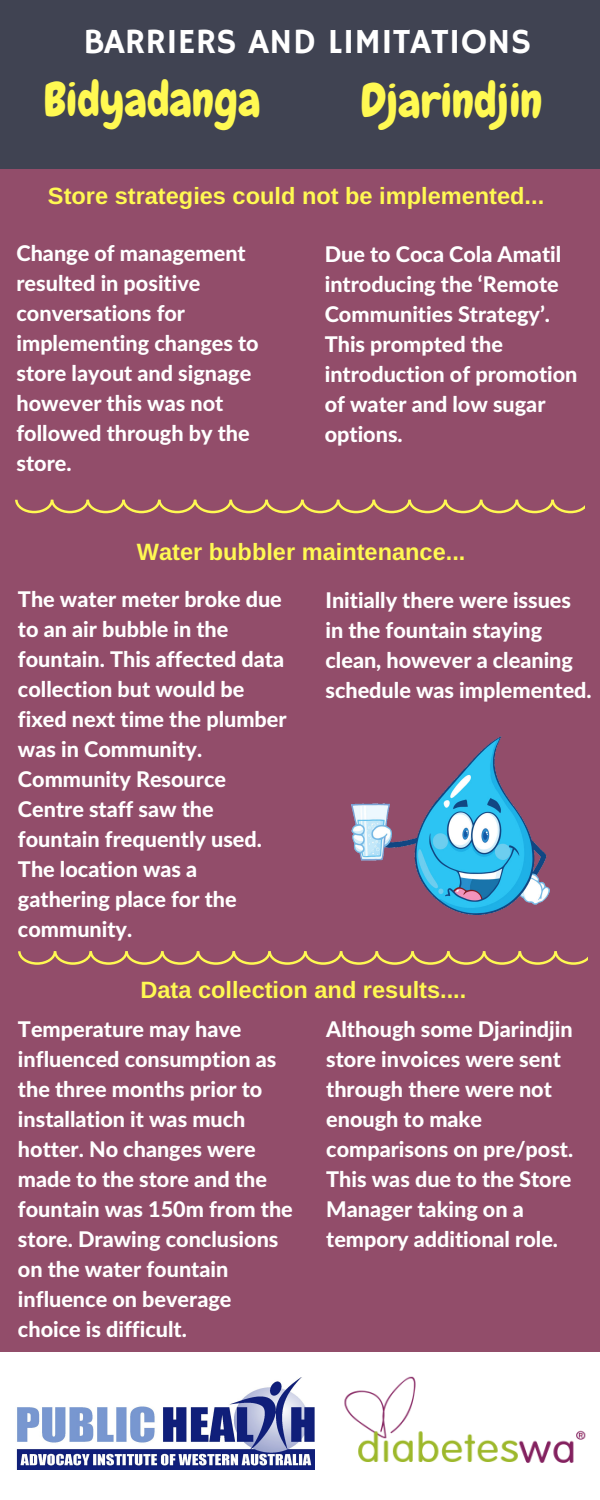
<style>
.page{position:relative;width:600px;height:1500px;background:#404352}
.page>*{position:absolute;margin:0;border:0;box-sizing:border-box;transform-origin:0 0}
.t1{font:47.2px "Chewy";color:#fff952}
.t2{font:35.4px "Hammersmith One";color:#fff}
.t3{font:700 23.6px "Arimo";color:#fff952}
.t4{font:800 21.6px/30px "Lato";color:#fff}
</style>
<div class="page">
<div style="left:0;top:169px;width:600px;height:1183px;background:#924d6a"></div>
<svg style="left:15px;top:500px;width:569px;height:13px;background:#ab7564"></svg>
<svg style="left:18px;top:951px;width:569px;height:14px;background:#aa7364"></svg>
<div style="left:0;top:1352px;width:600px;height:148px;background:#fff"></div>
<img style="left:344px;top:1376px;width:242px;height:87px">
<img style="left:352px;top:736px;width:198px;height:178px">
<img style="left:16px;top:1378px;width:299px;height:92px">
<h2 class="t2" style="left:84px;top:21px;width:449px">BARRIERS AND LIMITATIONS</h2>
<h1 class="t1" style="left:44px;top:70px;width:218px">Bidyadanga</h1>
<h1 class="t1" style="left:360px;top:71px;width:184px">Djarindjin</h1>
<p class="t3" style="left:48px;top:183px;width:498px">Store strategies could not be implemented...</p>
<p class="t4" style="left:16px;top:238px;width:244px">Change of management resulted in positive conversations for implementing changes to store layout and signage however this was not followed through by the store.</p>
<p class="t4" style="left:325px;top:238px;width:254px">Due to Coca Cola Amatil introducing the ‘Remote<br>Communities Strategy’.<br>This prompted the introduction of promotion of water and low sugar options.</p>
<p class="t3" style="left:137px;top:538px;width:330px">Water bubbler maintenance...</p>
<p class="t4" style="left:18px;top:583px;width:270px">The water meter broke due to an air bubble in the fountain. This affected data collection but would be fixed next time the plumber was in Community.<br>Community Resource<br>Centre staff saw the fountain frequently used.<br>The location was a gathering place for the community.</p>
<p class="t4" style="left:325px;top:585px;width:268px">Initially there were issues in the fountain staying clean, however a cleaning schedule was implemented.</p>
<p class="t3" style="left:140px;top:977px;width:327px">Data collection and results....</p>
<p class="t4" style="left:18px;top:1014px;width:276px">Temperature may have influenced consumption as the three months prior to installation it was much hotter. No changes were made to the store and the fountain was 150m from the store. Drawing conclusions on the water fountain influence on beverage choice is difficult.</p>
<p class="t4" style="left:326px;top:1013px;width:248px">Although some Djarindjin store invoices were sent through there were not enough to make comparisons on pre/post.<br>This was due to the Store<br>Manager taking on a tempory additional role.</p>
</div>
